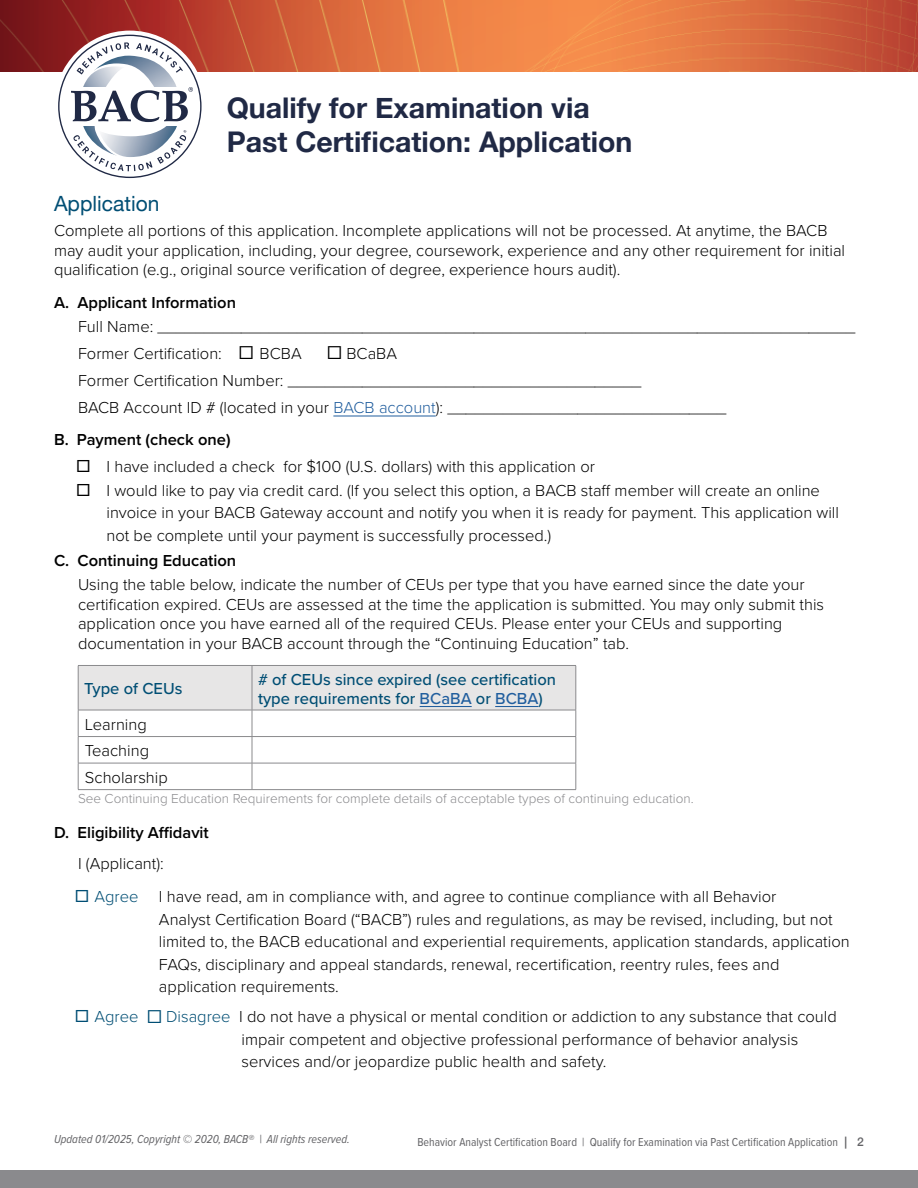
<style>
.page{position:relative;width:918px;height:1188px;background:#fff}
.page>*{position:absolute;margin:0;border:0;box-sizing:border-box;transform-origin:0 0}
.t1{font:700 28.5px/34.2px "Helvetica Neue";color:#202945}
.Section_Header{font:21px "Helvetica Neue";color:#004e74}
.Body_Text{font:300 16.5px/22.5px "Proxima Nova";color:#000}
.Paragraph_-_Indent{font:300 16.5px/19.5px "Proxima Nova";color:#000}
.t2{font:600 16.5px "Proxima Nova";color:#000}
.Body_Text-2{font:500 16.5px/19.5px "Proxima Nova";color:#004e74}
.Body_Text-3{font:300 13.5px "Proxima Nova";color:#8a8a8d}
.t3{font:12px "Proxima Nova Cond";color:#636366}
.t4{font:italic 12px "Proxima Nova Cond";color:#636366}
.s1{font-weight:400;font-size:22.5px}
.s2{color:#215e9e}
.s3{font-weight:500;font-size:21px}
.s4{color:#024f75}
.s5{font-weight:500;font-size:21px;color:#004e74}
.s6{color:#004e74}
.s7{font-weight:400;font-size:22.5px;color:#004e74}
.s8{font-family:"Helvetica Neue";font-weight:500}
</style>
<div class="page">
<img style="left:0;top:0;width:918px;height:72px">
<div style="left:0;top:1171px;width:918px;height:17px;background:#8a8a8d"></div>
<div style="left:54px;top:31px;width:152px;height:151px;background:#fff;border-radius:50%"></div>
<svg style="left:58px;top:35px;width:144px;height:143px"></svg>
<hr style="left:333px;top:416px;width:103px;height:1px;background:#215e9e">
<svg style="left:78px;top:665px;width:499px;height:124px"></svg>
<hr style="left:78px;top:789px;width:174px;height:1px;background:#8a8a8d">
<hr style="left:252px;top:789px;width:324px;height:1px;background:#8a8a8d">
<hr style="left:420px;top:706px;width:52px;height:1px;background:#215e9e">
<hr style="left:495px;top:706px;width:43px;height:1px;background:#215e9e">
<h1 class="t1" style="left:227px;top:91px;width:407px">Qualify for Examination via<br>Past Certification: Application</h1>
<h2 class="Section_Header" style="left:54px;top:188px;width:107px">Application</h2>
<p class="Paragraph_-_Indent" style="left:54px;top:220px;width:793px">Complete all portions of this application. Incomplete applications will not be processed. At anytime, the BACB may audit your application, including, your degree, coursework, experience and any other requirement for initial qualification (e.g., original source verification of degree, experience hours audit).</p>
<p class="t2" style="left:54px;top:290px;width:184px">A. Applicant Information</p>
<p class="Paragraph_-_Indent" style="left:78px;top:316px;width:779px">Full Name: ___________________________________________________________________________</p>
<p class="Paragraph_-_Indent" style="left:78px;top:343px;width:321px">Former Certification: <span class="s1">☐</span> BCBA <span class="s1">☐</span> BCaBA</p>
<p class="Paragraph_-_Indent" style="left:78px;top:370px;width:565px">Former Certification Number: ______________________________________</p>
<p class="Paragraph_-_Indent" style="left:78px;top:397px;width:650px">BACB Account ID # (located in your <span class="s2">BACB account</span>): ______________________________</p>
<p class="t2" style="left:54px;top:427px;width:178px">B. Payment (check one)</p>
<p class="Body_Text" style="left:76px;top:454px;width:520px"><span class="s3">☐</span> I have included a check for $100 (U.S. dollars) with this application or</p>
<p class="Body_Text" style="left:106px;top:478px;width:734px;text-indent:-30px"><span class="s3">☐</span> I would like to pay via credit card. (If you select this option, a BACB staff member will create an online invoice in your BACB Gateway account and notify you when it is ready for payment. This application will not be complete until your payment is successfully processed.)</p>
<p class="t2" style="left:54px;top:548px;width:184px">C. Continuing Education</p>
<p class="Body_Text" style="left:78px;top:574px;width:748px;line-height:19.5px">Using the table below, indicate the number of CEUs per type that you have earned since the date your certification expired. CEUs are assessed at the time the application is submitted. You may only submit this application once you have earned all of the required CEUs. Please enter your CEUs and supporting documentation in your BACB account through the “Continuing Education” tab.</p>
<p class="Body_Text-2" style="left:84px;top:678px;width:100px">Type of CEUs</p>
<p class="Body_Text-2" style="left:258px;top:669px;width:300px"># of CEUs since expired (see certification type requirements for <span class="s2">BCaBA</span> <span class="s4">or</span> <span class="s2">BCBA</span><span class="s4">)</span></p>
<p class="Body_Text" style="left:85px;top:712px;width:63px">Learning</p>
<p class="Body_Text" style="left:85px;top:739px;width:66px">Teaching</p>
<p class="Body_Text" style="left:85px;top:765px;width:84px">Scholarship</p>
<p class="Body_Text-3" style="left:78px;top:789px;width:617px">See Continuing Education Requirements for complete details of acceptable types of continuing education.</p>
<p class="t2" style="left:54px;top:820px;width:156px">D. Eligibility Affidavit</p>
<p class="Body_Text" style="left:78px;top:852px;width:87px">I (Applicant):</p>
<p class="Body_Text" style="left:159px;top:885px;width:692px;text-indent:-84px"><span class="s5">☐</span> <span class="s6">Agree</span> I have read, am in compliance with, and agree to continue compliance with all Behavior<br>Analyst Certification Board (“BACB”) rules and regulations, as may be revised, including, but not limited to, the BACB educational and experiential requirements, application standards, application FAQs, disciplinary and appeal standards, renewal, recertification, reentry rules, fees and application requirements.</p>
<p class="Body_Text" style="left:241px;top:1005px;width:597px;text-indent:-166px"><span class="s5">☐</span> <span class="s6">Agree</span> <span class="s7">☐</span> <span class="s6">Disagree</span> I do not have a physical or mental condition or addiction to any substance that could impair competent and objective professional performance of behavior analysis services and/or jeopardize public health and safety.</p>
<p class="t4" style="left:54px;top:1131px;width:297px">Updated 01/2025, Copyright © 2020, BACB® | All rights reserved.</p>
<p class="t3" style="left:417px;top:1133px;width:448px">Behavior Analyst Certification Board | Qualify for Examination via Past Certification Application <span class="s8">| 2</span></p>
</div>
